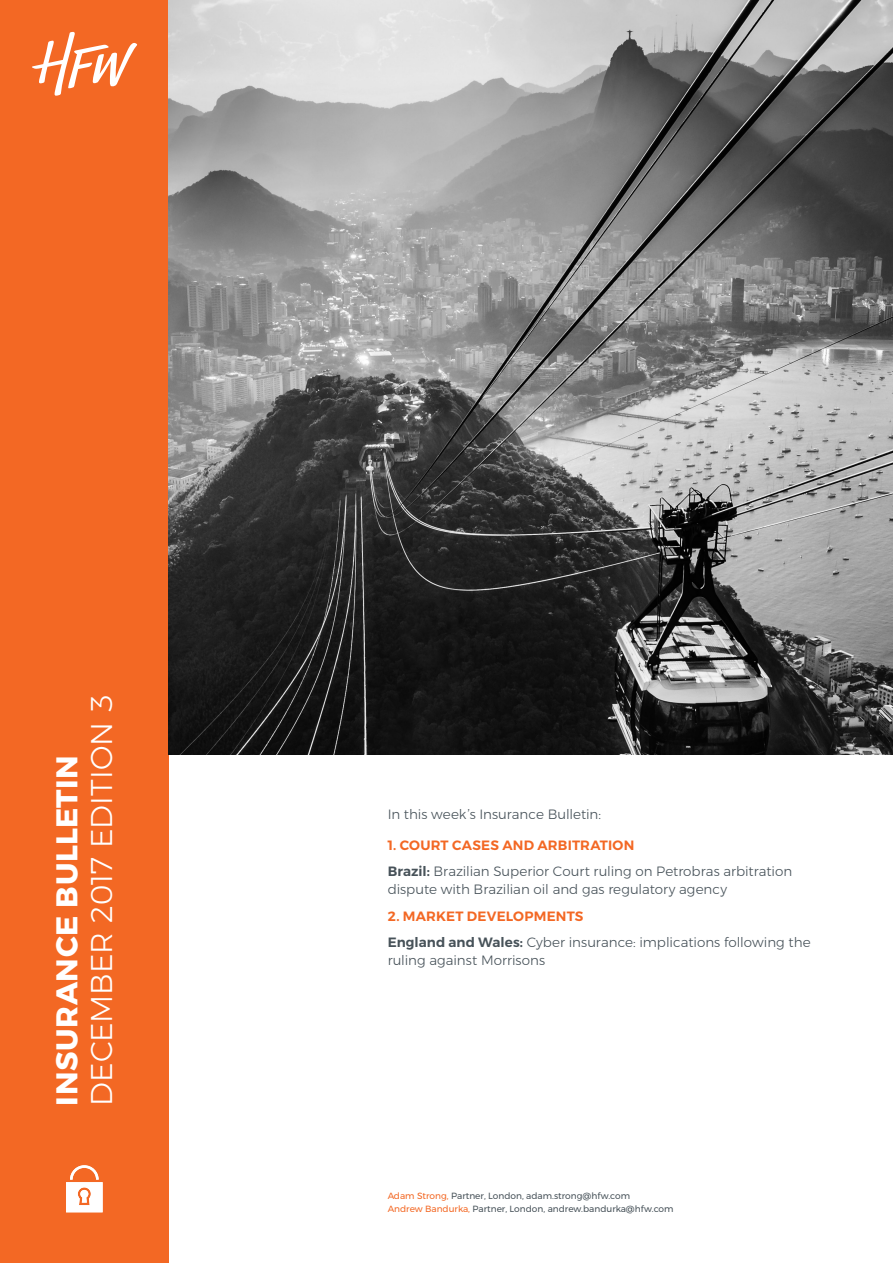
<style>
.page{position:relative;width:893px;height:1263px;background:#fff}
.page>*{position:absolute;margin:0;border:0;box-sizing:border-box;transform-origin:0 0}
.t1{font:300 30px "Montserrat";color:#fff}
.t2{font:700 30px "Montserrat";letter-spacing:.02em;color:#fff}
.BULLETIN_Front__Titl{font:300 13.5px/18px "Montserrat";color:#475259}
.BULLETIN_Front__Sect{font:600 13.5px "Montserrat";letter-spacing:.015em;color:#f36824}
.BULLETIN_Inside__Bod{font:300 13.5px "Montserrat";letter-spacing:-.005em;color:#475259}
.BULLETIN_Front__Auth{font:9px "Montserrat";color:#475259}
.s1{font-weight:600}
.s2{color:#f36824}
</style>
<div class="page">
<div style="left:0;top:0;width:169px;height:1263px;background:#f36824"></div>
<svg style="left:32px;top:32px;width:105px;height:64px"></svg>
<svg style="left:66px;top:1165px;width:37px;height:47px"></svg>
<img style="left:169px;top:0;width:724px;height:755px">
<h1 class="t2" style="left:43px;top:1106px;width:352px;rotate:-90deg">INSURANCE BULLETIN</h1>
<h1 class="t1" style="left:79px;top:1106px;width:413px;rotate:-90deg">DECEMBER 2017 EDITION 3</h1>
<p class="BULLETIN_Inside__Bod" style="left:388px;top:804px;width:215px">In this week’s Insurance Bulletin:</p>
<p class="BULLETIN_Front__Sect" style="left:388px;top:834px;width:248px">1. COURT CASES AND ARBITRATION</p>
<p class="BULLETIN_Front__Titl" style="left:388px;top:862px;width:406px"><span class="s1">Brazil:</span> Brazilian Superior Court ruling on Petrobras arbitration dispute with Brazilian oil and gas regulatory agency</p>
<p class="BULLETIN_Front__Sect" style="left:388px;top:905px;width:197px">2. MARKET DEVELOPMENTS</p>
<p class="BULLETIN_Front__Titl" style="left:388px;top:933px;width:424px"><span class="s1">England and Wales:</span> Cyber insurance: implications following the ruling against Morrisons</p>
<p class="BULLETIN_Front__Auth" style="left:388px;top:1189px;width:244px"><span class="s2">Adam Strong,</span> Partner, London, adam.strong@hfw.com</p>
<p class="BULLETIN_Front__Auth" style="left:388px;top:1202px;width:287px"><span class="s2">Andrew Bandurka,</span> Partner, London, andrew.bandurka@hfw.com</p>
</div>
